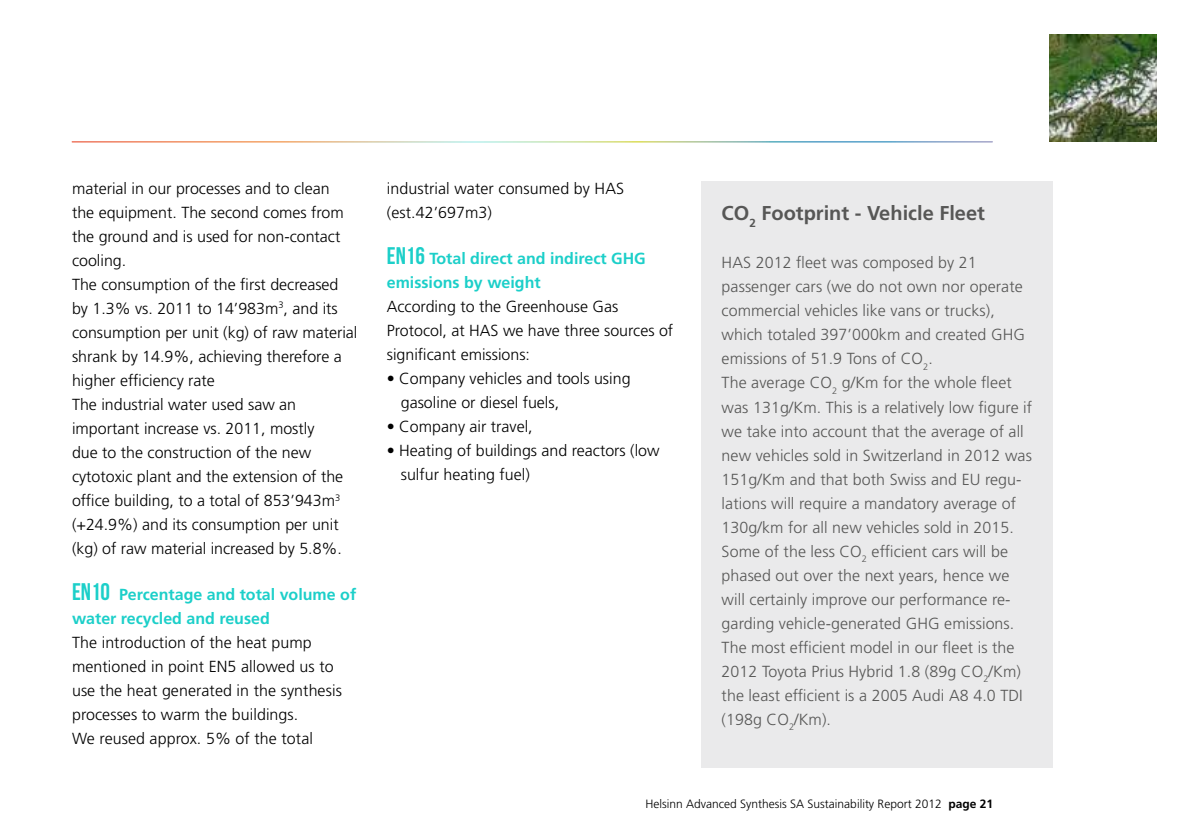
<style>
.page{position:relative;width:1191px;height:840px;background:#fff}
.page>*{position:absolute;margin:0;border:0;box-sizing:border-box;transform-origin:0 0}
.t1{font:700 20px "Frutiger LT Std";color:#575756}
.t2{font:300 16px/24px "Frutiger LT Std";color:#000}
.t3{font:300 16px/24px "Frutiger LT Std";letter-spacing:.005em;color:#575756}
.t4{font:700 16px/24px "Frutiger LT Std";color:#1ccfc9}
.t5{font:300 12px "Frutiger LT Std";color:#000}
.s1{font-family:"Bebas Neue";font-weight:400;font-size:24px}
.s2{font-weight:700}
</style>
<div class="page">
<div style="left:701px;top:181px;width:352px;height:586px;background:#eaeaeb"></div>
<img style="left:1049px;top:34px;width:108px;height:108px">
<p class="t2" style="left:72px;top:176px;width:287px">material in our processes and to clean<br>the equipment. The second comes from the ground and is used for non-contact cooling.<br>The consumption of the first decreased by 1.3% vs. 2011 to 14’983m<sup>3</sup>, and its consumption per unit (kg) of raw material shrank by 14.9%, achieving therefore a higher efficiency rate<br>The industrial water used saw an important increase vs. 2011, mostly<br>due to the construction of the new cytotoxic plant and the extension of the office building, to a total of 853’943m<sup>3 </sup>(+24.9%) and its consumption per unit (kg) of raw material increased by 5.8%.</p>
<p class="t4" style="left:72px;top:582px;width:286px"><span class="s1">EN10</span> Percentage and total volume of water recycled and reused</p>
<p class="t2" style="left:72px;top:630px;width:271px">The introduction of the heat pump mentioned in point EN5 allowed us to use the heat generated in the synthesis processes to warm the buildings.<br>We reused approx. 5% of the total</p>
<p class="t2" style="left:387px;top:176px;width:239px">industrial water consumed by HAS (est.42’697m3)</p>
<p class="t4" style="left:387px;top:246px;width:260px"><span class="s1">EN16</span> Total direct and indirect GHG emissions by weight</p>
<p class="t2" style="left:387px;top:294px;width:288px">According to the Greenhouse Gas<br>Protocol, at HAS we have three sources of significant emissions:</p>
<p class="t2" style="left:401px;top:366px;width:231px;text-indent:-14px">• Company vehicles and tools using gasoline or diesel fuels,</p>
<p class="t2" style="left:387px;top:414px;width:147px">• Company air travel,</p>
<p class="t2" style="left:401px;top:438px;width:260px;text-indent:-14px">• Heating of buildings and reactors (low sulfur heating fuel)</p>
<p class="t1" style="left:721px;top:201px;width:265px">CO<sub>2</sub> Footprint - Vehicle Fleet</p>
<p class="t3" style="left:721px;top:251px;width:312px">HAS 2012 fleet was composed by 21 passenger cars (we do not own nor operate commercial vehicles like vans or trucks), which totaled 397’000km and created GHG emissions of 51.9 Tons of CO<sub>2</sub>.<br>The average CO<sub>2</sub> g/Km for the whole fleet was 131g/Km. This is a relatively low figure if we take into account that the average of all new vehicles sold in Switzerland in 2012 was 151g/Km and that both Swiss and EU regu&shy;lations will require a mandatory average of 130g/km for all new vehicles sold in 2015.<br>Some of the less CO<sub>2</sub> efficient cars will be phased out over the next years, hence we will certainly improve our performance re&shy;garding vehicle-generated GHG emissions.<br>The most efficient model in our fleet is the 2012 Toyota Prius Hybrid 1.8 (89g CO<sub>2</sub>/Km) the least efficient is a 2005 Audi A8 4.0 TDI (198g CO<sub>2</sub>/Km).</p>
<p class="t5" style="left:645px;top:797px;width:349px">Helsinn Advanced Synthesis SA Sustainability Report 2012 <span class="s2">page 21</span></p>
</div>
